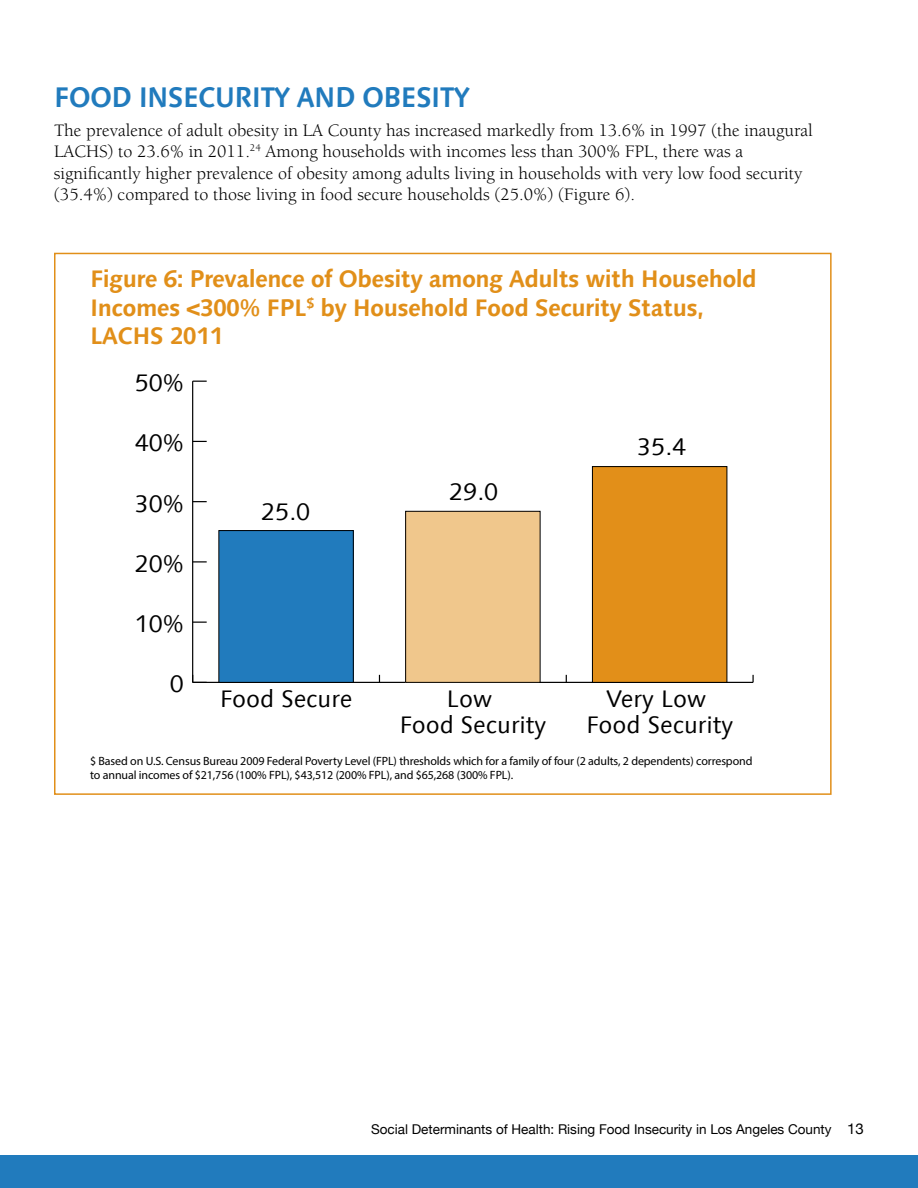
<style>
.page{position:relative;width:918px;height:1188px;background:#fff}
.page>*{position:absolute;margin:0;border:0;box-sizing:border-box;transform-origin:0 0}
.t1{font:700 28.5px "Linotype Syntax Com";letter-spacing:-.025em;color:#217bbd;scale:.95 1}
.t2{font:700 24px/28.8px "Linotype Syntax Com";letter-spacing:-.025em;color:#e18f19}
.t3{font:24px/26.4px "Linotype Syntax Com";color:#000;text-align:center}
.t4{font:18px/21.6px "Berkeley Std";color:#000}
.t5{font:13.5px "Helvetica Neue";color:#000}
.t6{font:12px/14.2px "Myriad Pro";letter-spacing:-.01em;color:#000}
.s1{font-size:15px}
</style>
<div class="page">
<div style="left:0;top:1156px;width:918px;height:32px;background:#217bbd"></div>
<hr style="left:193px;top:682px;width:560px;height:1px;background:#000">
<svg style="left:752px;top:675px;width:2px;height:7px"></svg>
<hr style="left:192px;top:381px;width:1px;height:301px;background:#000">
<svg style="left:192px;top:675px;width:15px;height:8px"></svg>
<svg style="left:193px;top:622px;width:14px;height:1px"></svg>
<svg style="left:193px;top:561px;width:14px;height:2px"></svg>
<svg style="left:193px;top:501px;width:14px;height:1px"></svg>
<svg style="left:193px;top:441px;width:14px;height:1px"></svg>
<svg style="left:193px;top:381px;width:14px;height:1px"></svg>
<div style="left:219px;top:531px;width:134px;height:151px;background:#217bbd"></div>
<div style="left:219px;top:530px;width:135px;height:153px;border:1px solid #000"></div>
<div style="left:406px;top:511px;width:134px;height:171px;background:#f0c78c"></div>
<div style="left:405px;top:511px;width:135px;height:172px;border:1px solid #000"></div>
<div style="left:592px;top:467px;width:135px;height:215px;background:#e28f19"></div>
<div style="left:592px;top:466px;width:135px;height:217px;border:1px solid #000"></div>
<h1 class="t1" style="left:54px;top:85px;width:439px">FOOD INSECURITY AND OBESITY</h1>
<p class="t4" style="left:54px;top:121px;width:760px">The prevalence of adult obesity in LA County has increased markedly from 13.6% in 1997 (the inaugural LACHS) to 23.6% in 2011.<sup>24</sup> Among households with incomes less than 300% FPL, there was a significantly higher prevalence of obesity among adults living in households with very low food security (35.4%) compared to those living in food secure households (25.0%) (Figure 6).</p>
<h2 class="t2" style="left:90px;top:266px;width:668px">Figure 6: Prevalence of Obesity among Adults with Household<br>Incomes &lt;300% FPL<sup>$</sup> by Household Food Security Status,<br>LACHS 2011</h2>
<h2 class="t3" style="left:135px;top:372px;width:51px">50%</h2>
<h2 class="t3" style="left:135px;top:432px;width:51px">40%</h2>
<h2 class="t3" style="left:135px;top:492px;width:51px">30%</h2>
<h2 class="t3" style="left:135px;top:553px;width:51px">20%</h2>
<h2 class="t3" style="left:135px;top:613px;width:51px">10%</h2>
<h2 class="t3" style="left:170px;top:673px;width:16px">0</h2>
<h2 class="t3" style="left:261px;top:501px;width:51px">25.0</h2>
<h2 class="t3" style="left:220px;top:688px;width:134px">Food Secure</h2>
<h2 class="t3" style="left:449px;top:480px;width:51px">29.0</h2>
<h2 class="t3" style="left:637px;top:436px;width:51px">35.4</h2>
<h2 class="t3" style="left:399px;top:688px;width:148px">Low<br>Food Security</h2>
<h2 class="t3" style="left:586px;top:688px;width:148px">Very Low<br>Food Security</h2>
<p class="t6" style="left:90px;top:755px;width:664px">$ Based on U.S. Census Bureau 2009 Federal Poverty Level (FPL) thresholds which for a family of four (2 adults, 2 dependents) correspond to annual incomes of $21,756 (100% FPL), $43,512 (200% FPL), and $65,268 (300% FPL).</p>
<p class="t5" style="left:371px;top:1124px;width:494px">Social Determinants of Health: Rising Food Insecurity in Los Angeles County <span class="s1">13</span></p>
</div>
